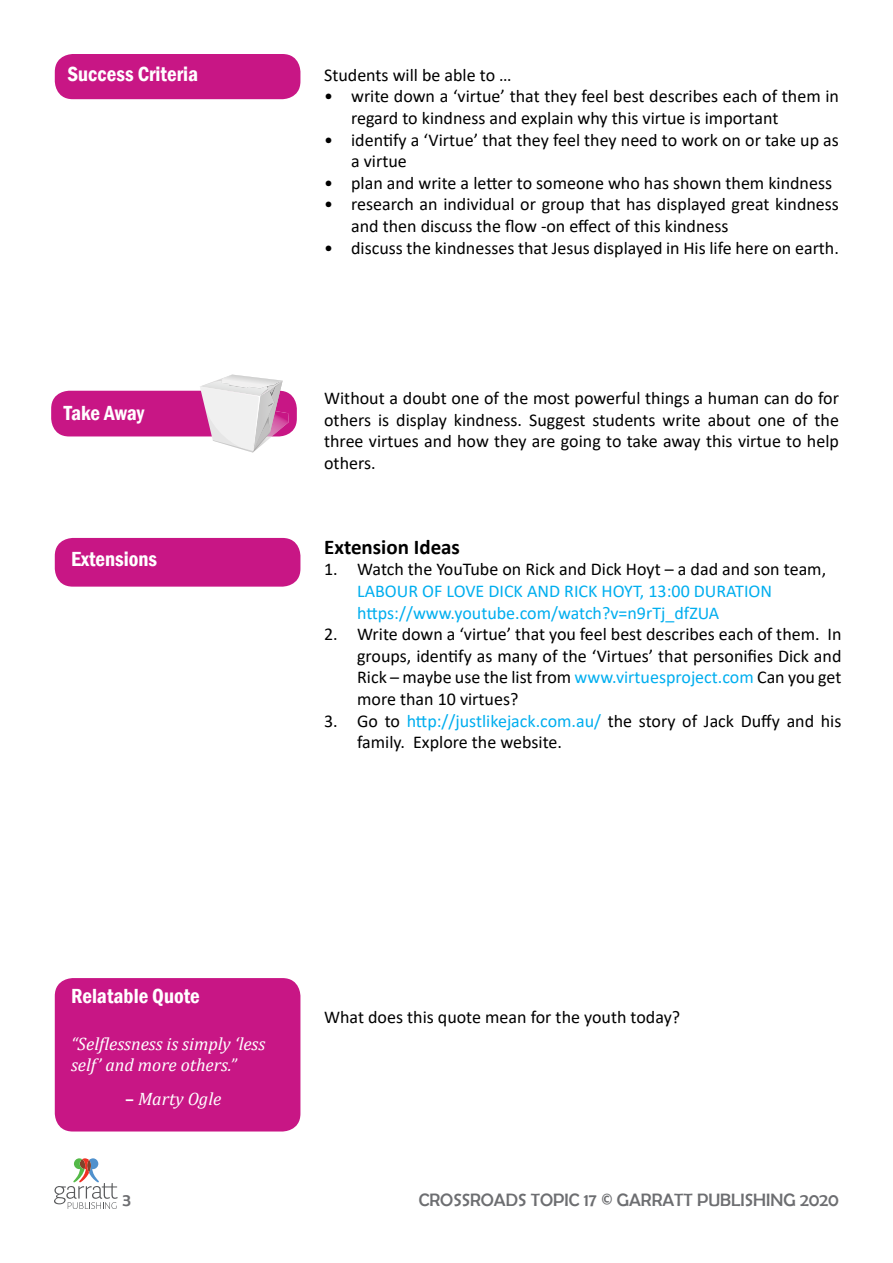
<style>
.page{position:relative;width:893px;height:1263px;background:#fff}
.page>*{position:absolute;margin:0;border:0;box-sizing:border-box;transform-origin:0 0}
.t1{font:600 condensed 21px "Franklin Gothic";color:#fff}
.t2{font:700 21px "Calibri";color:#000}
.t3{font:18px/21.6px "Calibri";color:#000}
.t4{font:18px/21.6px "Calibri";color:#00aeef}
.t5{font:italic 18px/21.6px "Cambria";color:#fff}
.t6{font:18px "Berlin Sans FB";color:#6d6e71}
.s1{color:#00aeef}
.s2{font-weight:700;font-style:normal}
</style>
<div class="page">
<svg style="left:54px;top:1158px;width:64px;height:51px"></svg>
<div style="left:55px;top:978px;width:245px;height:153px;background:#c81685;border-radius:18px"></div>
<div style="left:55px;top:54px;width:245px;height:45px;background:#c81685;border-radius:18px"></div>
<div style="left:51px;top:391px;width:246px;height:45px;background:#c81685;border-radius:18px"></div>
<div style="left:55px;top:538px;width:245px;height:49px;background:#c81685;border-radius:18px"></div>
<svg style="left:200px;top:375px;width:89px;height:78px"></svg>
<p class="t1" style="left:68px;top:60px;width:132px">Success Criteria</p>
<p class="t1" style="left:64px;top:399px;width:82px">Take Away</p>
<p class="t1" style="left:71px;top:545px;width:87px">Extensions</p>
<p class="t3" style="left:324px;top:64px;width:189px">Students will be able to …</p>
<p class="t3" style="left:351px;top:85px;width:489px;text-indent:-27px">• write down a ‘virtue’ that they feel best describes each of them in regard to kindness and explain why this virtue is important</p>
<p class="t3" style="left:351px;top:128px;width:489px;text-indent:-27px">• identify a ‘Virtue’ that they feel they need to work on or take up as a virtue</p>
<p class="t3" style="left:324px;top:172px;width:509px">• plan and write a letter to someone who has shown them kindness</p>
<p class="t3" style="left:351px;top:193px;width:489px;text-indent:-27px">• research an individual or group that has displayed great kindness and then discuss the flow -on effect of this kindness</p>
<p class="t3" style="left:324px;top:236px;width:516px">• discuss the kindnesses that Jesus displayed in His life here on earth.</p>
<p class="t3" style="left:324px;top:387px;width:516px;text-align:justify">Without a doubt one of the most powerful things a human can do for others is display kindness. Suggest students write about one of the three virtues and how they are going to take away this virtue to help others.</p>
<p class="t2" style="left:324px;top:532px;width:137px">Extension Ideas</p>
<p class="t3" style="left:324px;top:558px;width:503px">1. Watch the YouTube on Rick and Dick Hoyt – a dad and son team,</p>
<p class="t4" style="left:357px;top:580px;width:416px">LABOUR OF LOVE DICK AND RICK HOYT, 13:00 DURATION https://www.youtube.com/watch?v=n9rTj_dfZUA</p>
<p class="t3" style="left:357px;top:623px;width:486px;text-align:justify;text-indent:-33px">2. Write down a ‘virtue’ that you feel best describes each of them. In groups, identify as many of the ‘Virtues’ that personifies Dick and Rick – maybe use the list from <span class="s1">www.virtuesproject.com</span> Can you get more than 10 virtues?</p>
<p class="t3" style="left:357px;top:709px;width:486px;text-indent:-33px">3. Go to <span class="s1">http://justlikejack.com.au/</span> the story of Jack Duffy and his family. Explore the website.</p>
<p class="t1" style="left:71px;top:982px;width:130px">Relatable Quote</p>
<p class="t5" style="left:71px;top:1032px;width:196px">“Selflessness is simply ‘less self’ and more others.”</p>
<p class="t5" style="left:125px;top:1087px;width:98px"><span class="s2">–</span> Marty Ogle</p>
<p class="t3" style="left:324px;top:1006px;width:358px">What does this quote mean for the youth today?</p>
<p class="t6" style="left:122px;top:1190px;width:10px">3</p>
<p class="t6" style="left:419px;top:1190px;width:422px">CROSSROADS TOPIC 17 © GARRATT PUBLISHING 2020</p>
</div>
